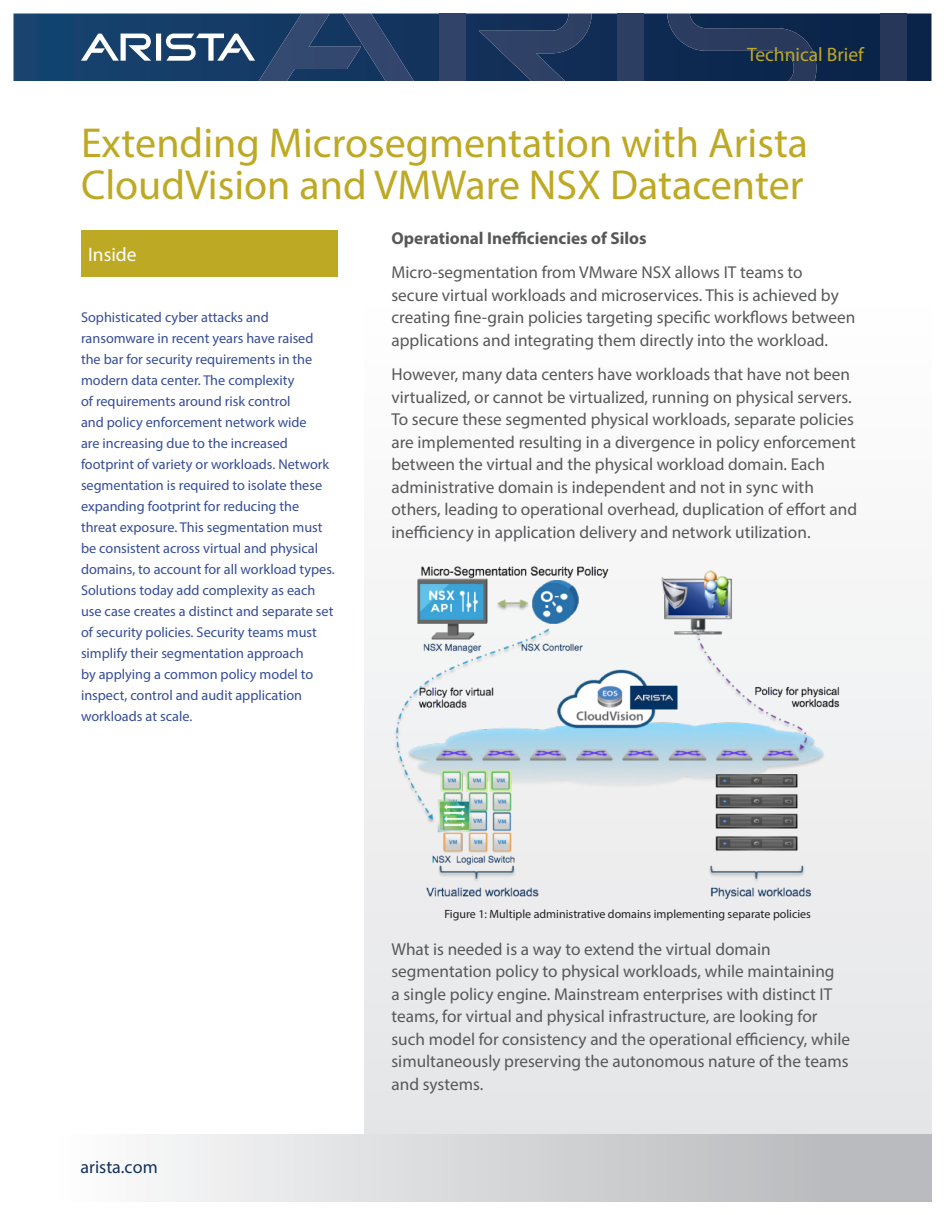
<style>
.page{position:relative;width:945px;height:1215px;background:#fff}
.page>*{position:absolute;margin:0;border:0;box-sizing:border-box;transform-origin:0 0}
.Main_header{font:42px/42px "Myriad Pro";color:#bea924}
.t1{font:19.5px "Myriad Pro";color:#bea924}
.t2{font:19.5px "Myriad Pro";color:#fff}
.t3{font:18px "Myriad Pro";color:#14315b}
.Intro_block_text{font:17.25px/22.5px "Myriad Pro";color:#57585a}
.Intro_block_text-2{font:700 17.25px "Myriad Pro";color:#57585a}
.t4{font:14.25px/21px "Myriad Pro";color:#354d96}
.Captions{font:12px "Myriad Pro";color:#231f20}
</style>
<div class="page">
<svg style="left:14px;top:14px;width:918px;height:67px;background:#103059"></svg>
<div style="left:440px;top:14px;width:26px;height:67px;background:#314369"></div>
<svg style="left:479px;top:14px;width:113px;height:67px;background:#20375e"></svg>
<svg style="left:81px;top:14px;width:333px;height:67px;background:#2f4e75"></svg>
<div style="left:617px;top:14px;width:26px;height:67px;background:#2d3e63"></div>
<svg style="left:667px;top:14px;width:149px;height:67px;background:#192f55"></svg>
<div style="left:880px;top:14px;width:26px;height:67px;background:#273759"></div>
<div style="left:14px;top:1134px;width:918px;height:68px;background:linear-gradient(to right,#fff,#b3b4b7)"></div>
<div style="left:364px;top:217px;width:568px;height:917px;background:linear-gradient(to bottom,#fff,#e4e5e7)"></div>
<div style="left:81px;top:231px;width:257px;height:46px;background:#bea924"></div>
<img style="left:392px;top:559px;width:472px;height:343px">
<p class="t1" style="left:747px;top:42px;width:118px">Technical Brief</p>
<p class="Main_header" style="left:81px;top:121px;width:729px">Extending Microsegmentation with Arista<br>CloudVision and VMWare NSX Datacenter</p>
<p class="Intro_block_text-2" style="left:392px;top:226px;width:257px">Operational Inefficiencies of Silos</p>
<p class="Intro_block_text" style="left:392px;top:261px;width:465px">Micro-segmentation from VMware NSX allows IT teams to<br>secure virtual workloads and microservices. This is achieved by creating fine-grain policies targeting specific workflows between applications and integrating them directly into the workload.</p>
<p class="Intro_block_text" style="left:392px;top:363px;width:467px">However, many data centers have workloads that have not been virtualized, or cannot be virtualized, running on physical servers.<br>To secure these segmented physical workloads, separate policies are implemented resulting in a divergence in policy enforcement between the virtual and the physical workload domain. Each administrative domain is independent and not in sync with others, leading to operational overhead, duplication of effort and inefficiency in application delivery and network utilization.</p>
<p class="t2" style="left:88px;top:243px;width:50px">Inside</p>
<p class="t4" style="left:81px;top:307px;width:255px">Sophisticated cyber attacks and ransomware in recent years have raised the bar for security requirements in the modern data center. The complexity<br>of requirements around risk control<br>and policy enforcement network wide<br>are increasing due to the increased footprint of variety or workloads. Network segmentation is required to isolate these expanding footprint for reducing the threat exposure. This segmentation must be consistent across virtual and physical domains, to account for all workload types.<br>Solutions today add complexity as each use case creates a distinct and separate set of security policies. Security teams must simplify their segmentation approach<br>by applying a common policy model to inspect, control and audit application workloads at scale.</p>
<p class="Captions" style="left:444px;top:907px;width:368px">Figure 1: Multiple administrative domains implementing separate policies</p>
<p class="t3" style="left:81px;top:1156px;width:79px">arista.com</p>
<p class="Intro_block_text" style="left:392px;top:938px;width:460px">What is needed is a way to extend the virtual domain segmentation policy to physical workloads, while maintaining<br>a single policy engine. Mainstream enterprises with distinct IT teams, for virtual and physical infrastructure, are looking for such model for consistency and the operational efficiency, while simultaneously preserving the autonomous nature of the teams and systems.</p>
</div>
